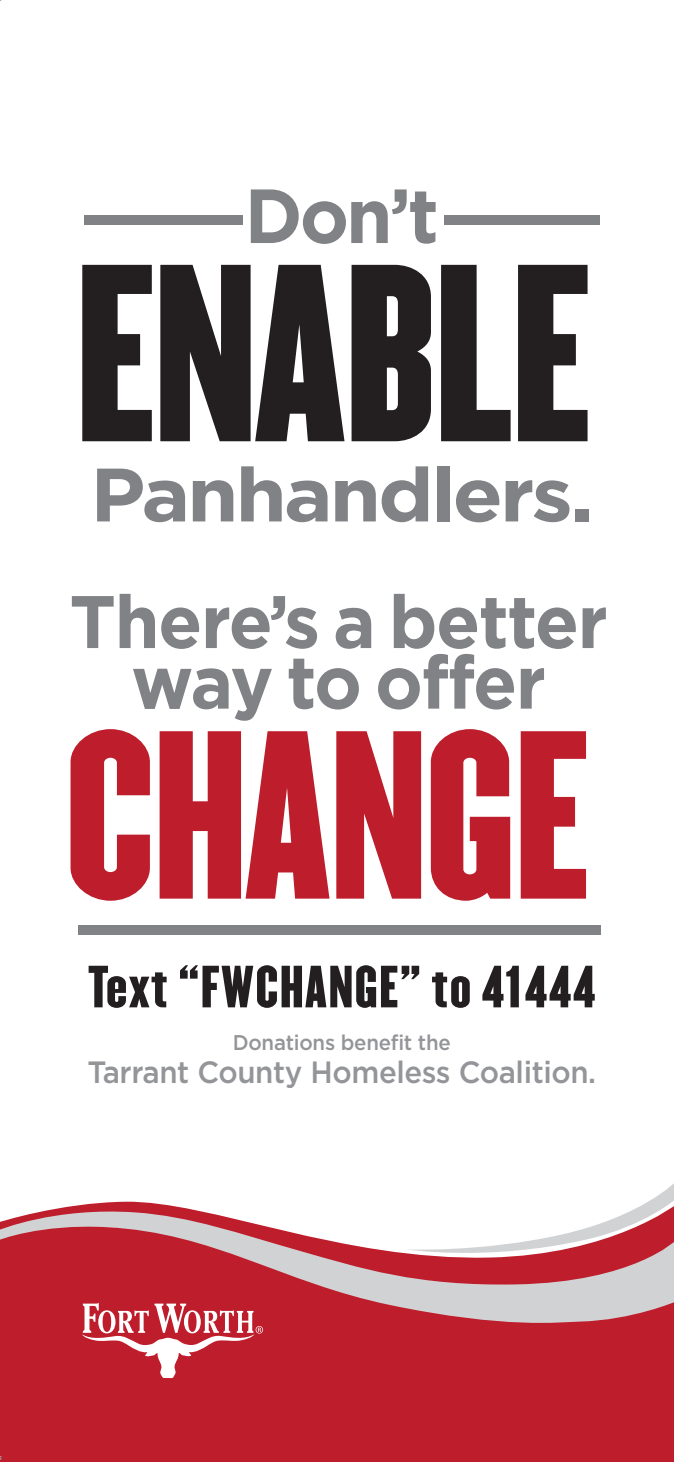
<style>
.page{position:relative;width:674px;height:1462px;background:#fff}
.page>*{position:absolute;margin:0;border:0;box-sizing:border-box;transform-origin:0 0}
.t1{font:220.5px "Champion HTF Lightweight";letter-spacing:-.02em;color:#231f20}
.t2{font:209.25px "Champion HTF Lightweight";letter-spacing:-.02em;color:#be1d2c}
.t3{font:700 76.5px "Gotham";color:#808285}
.t4{font:700 75.38px "Gotham";letter-spacing:-.035em;color:#808285;scale:1.09 1}
.t5{font:700 74.25px/60.5px "Gotham";letter-spacing:-.02em;color:#808285;text-align:center}
.t6{font:51.98px "Champion HTF Lightweight";letter-spacing:.025em;color:#231f20}
.t7{font:500 30.82px "Gotham";letter-spacing:-.015em;color:#939598;scale:.96 1}
.t8{font:500 21.38px "Gotham";letter-spacing:-.01em;color:#939598;scale:.96 1}
</style>
<div class="page">
<div style="left:84px;top:216px;width:158px;height:9px;background:#808285"></div>
<div style="left:444px;top:216px;width:155px;height:9px;background:#808285"></div>
<div style="left:78px;top:925px;width:522px;height:9px;background:#808285"></div>
<svg style="left:0;top:1286px;width:674px;height:176px;fill:#be1d2c"></svg>
<svg style="left:0;top:1201px;width:674px;height:85px;fill:#be1d2c"></svg>
<svg style="left:406px;top:1183px;width:268px;height:79px"></svg>
<svg style="left:82px;top:1303px;width:181px;height:75px"></svg>
<h3 class="t3" style="left:245px;top:172px;width:196px">Don’t</h3>
<h1 class="t1" style="left:74px;top:210px;width:520px">ENABLE</h1>
<h3 class="t4" style="left:90px;top:451px;width:463px">Panhandlers.</h3>
<h3 class="t5" style="left:69px;top:590px;width:540px">There’s a better way to offer</h3>
<h2 class="t2" style="left:64px;top:679px;width:528px">CHANGE</h2>
<h3 class="t6" style="left:88px;top:953px;width:509px">Text “FWCHANGE” to 41444</h3>
<p class="t8" style="left:233px;top:1030px;width:229px">Donations benefit the</p>
<p class="t7" style="left:87px;top:1055px;width:531px">Tarrant County Homeless Coalition.</p>
</div>
